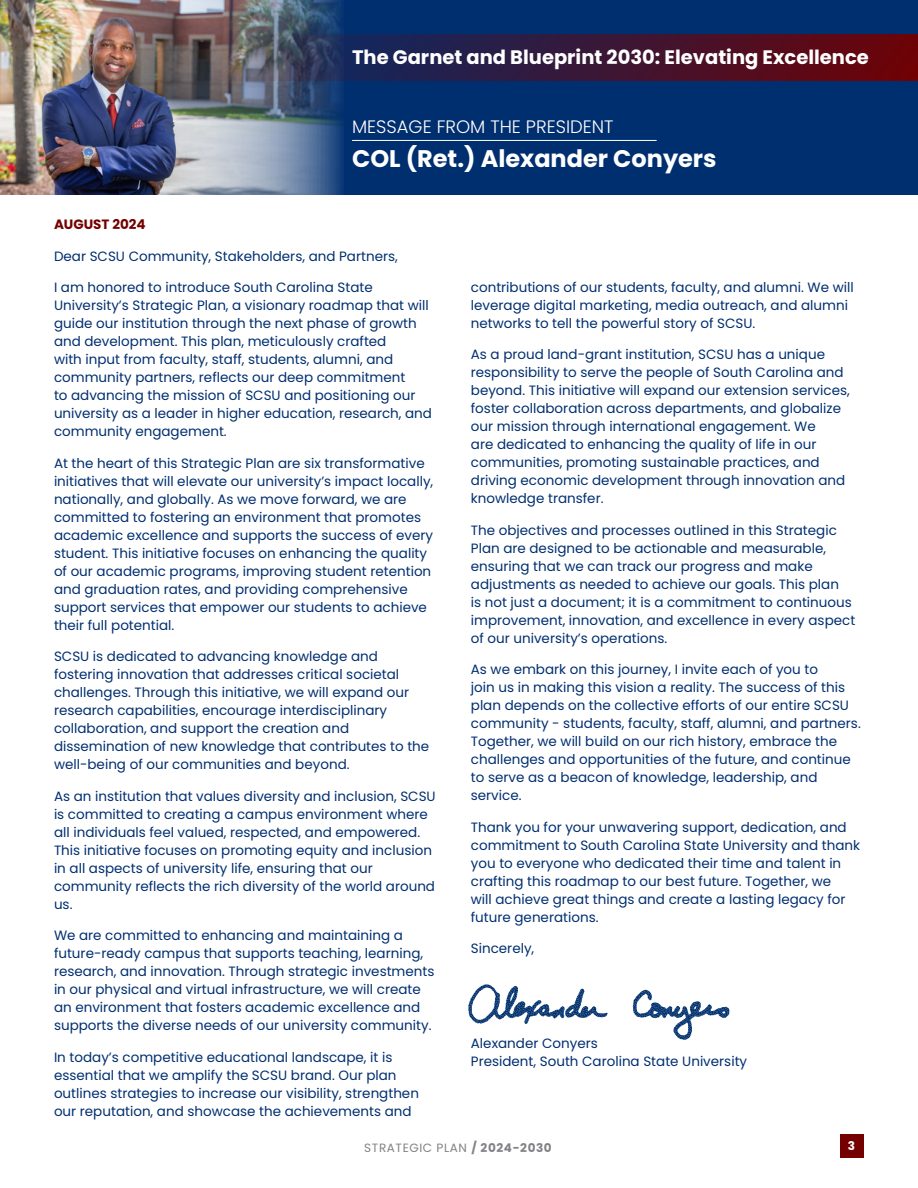
<style>
.page{position:relative;width:918px;height:1188px;background:#fff}
.page>*{position:absolute;margin:0;border:0;box-sizing:border-box;transform-origin:0 0}
.t1{font:700 24px "Poppins";color:#fff}
.t2{font:700 19.5px "Poppins";color:#fff}
.t3{font:300 18px "Poppins";color:#fff}
.t4{font:13.5px/18px "Poppins";color:#002f70}
.t5{font:700 13.5px "Poppins";color:#740000}
.t6{font:12px "Poppins";letter-spacing:.05em;color:#808285}
.t7{font:700 12px "Poppins";color:#fff}
.s1{font-weight:700}
</style>
<div class="page">
<div style="left:841px;top:1134px;width:23px;height:23px;background:#740000"></div>
<div style="left:0;top:0;width:918px;height:194px;background:#002f70"></div>
<img style="left:0;top:0;width:343px;height:194px">
<svg style="left:214px;top:34px;width:704px;height:47px;background:#42203b"></svg>
<hr style="left:352px;top:140px;width:305px;height:1px;background:#fff">
<img style="left:468px;top:984px;width:262px;height:56px">
<p class="t2" style="left:352px;top:46px;width:518px">The Garnet and Blueprint 2030: Elevating Excellence</p>
<p class="t3" style="left:352px;top:116px;width:263px">MESSAGE FROM THE PRESIDENT</p>
<p class="t1" style="left:352px;top:145px;width:366px">COL (Ret.) Alexander Conyers</p>
<p class="t5" style="left:54px;top:217px;width:93px">AUGUST 2024</p>
<p class="t4" style="left:54px;top:247px;width:345px">Dear SCSU Community, Stakeholders, and Partners,</p>
<p class="t4" style="left:54px;top:278px;width:380px">I am honored to introduce South Carolina State University’s Strategic Plan, a visionary roadmap that will guide our institution through the next phase of growth and development. This plan, meticulously crafted<br>with input from faculty, staff, students, alumni, and community partners, reflects our deep commitment<br>to advancing the mission of SCSU and positioning our university as a leader in higher education, research, and community engagement.</p>
<p class="t4" style="left:54px;top:454px;width:381px">At the heart of this Strategic Plan are six transformative initiatives that will elevate our university’s impact locally, nationally, and globally. As we move forward, we are committed to fostering an environment that promotes academic excellence and supports the success of every student. This initiative focuses on enhancing the quality of our academic programs, improving student retention and graduation rates, and providing comprehensive support services that empower our students to achieve their full potential.</p>
<p class="t4" style="left:54px;top:647px;width:377px">SCSU is dedicated to advancing knowledge and fostering innovation that addresses critical societal challenges. Through this initiative, we will expand our research capabilities, encourage interdisciplinary collaboration, and support the creation and dissemination of new knowledge that contributes to the well-being of our communities and beyond.</p>
<p class="t4" style="left:54px;top:787px;width:383px">As an institution that values diversity and inclusion, SCSU is committed to creating a campus environment where all individuals feel valued, respected, and empowered.<br>This initiative focuses on promoting equity and inclusion in all aspects of university life, ensuring that our community reflects the rich diversity of the world around us.</p>
<p class="t4" style="left:54px;top:926px;width:382px">We are committed to enhancing and maintaining a future-ready campus that supports teaching, learning, research, and innovation. Through strategic investments in our physical and virtual infrastructure, we will create an environment that fosters academic excellence and supports the diverse needs of our university community.</p>
<p class="t4" style="left:54px;top:1048px;width:366px">In today’s competitive educational landscape, it is essential that we amplify the SCSU brand. Our plan outlines strategies to increase our visibility, strengthen our reputation, and showcase the achievements and</p>
<p class="t4" style="left:471px;top:278px;width:384px">contributions of our students, faculty, and alumni. We will leverage digital marketing, media outreach, and alumni networks to tell the powerful story of SCSU.</p>
<p class="t4" style="left:471px;top:346px;width:380px">As a proud land-grant institution, SCSU has a unique responsibility to serve the people of South Carolina and beyond. This initiative will expand our extension services, foster collaboration across departments, and globalize our mission through international engagement. We<br>are dedicated to enhancing the quality of life in our communities, promoting sustainable practices, and driving economic development through innovation and knowledge transfer.</p>
<p class="t4" style="left:471px;top:521px;width:386px">The objectives and processes outlined in this Strategic Plan are designed to be actionable and measurable, ensuring that we can track our progress and make adjustments as needed to achieve our goals. This plan<br>is not just a document; it is a commitment to continuous improvement, innovation, and excellence in every aspect of our university’s operations.</p>
<p class="t4" style="left:471px;top:661px;width:392px">As we embark on this journey, I invite each of you to<br>join us in making this vision a reality. The success of this plan depends on the collective efforts of our entire SCSU community - students, faculty, staff, alumni, and partners.<br>Together, we will build on our rich history, embrace the challenges and opportunities of the future, and continue to serve as a beacon of knowledge, leadership, and service.</p>
<p class="t4" style="left:471px;top:818px;width:391px">Thank you for your unwavering support, dedication, and commitment to South Carolina State University and thank you to everyone who dedicated their time and talent in crafting this roadmap to our best future. Together, we<br>will achieve great things and create a lasting legacy for future generations.</p>
<p class="t4" style="left:471px;top:940px;width:65px">Sincerely,</p>
<p class="t4" style="left:471px;top:1034px;width:278px">Alexander Conyers<br>President, South Carolina State University</p>
<p class="t6" style="left:364px;top:1141px;width:189px">STRATEGIC PLAN <span class="s1">/ 2024-2030</span></p>
<p class="t7" style="left:848px;top:1139px;width:9px">3</p>
</div>
